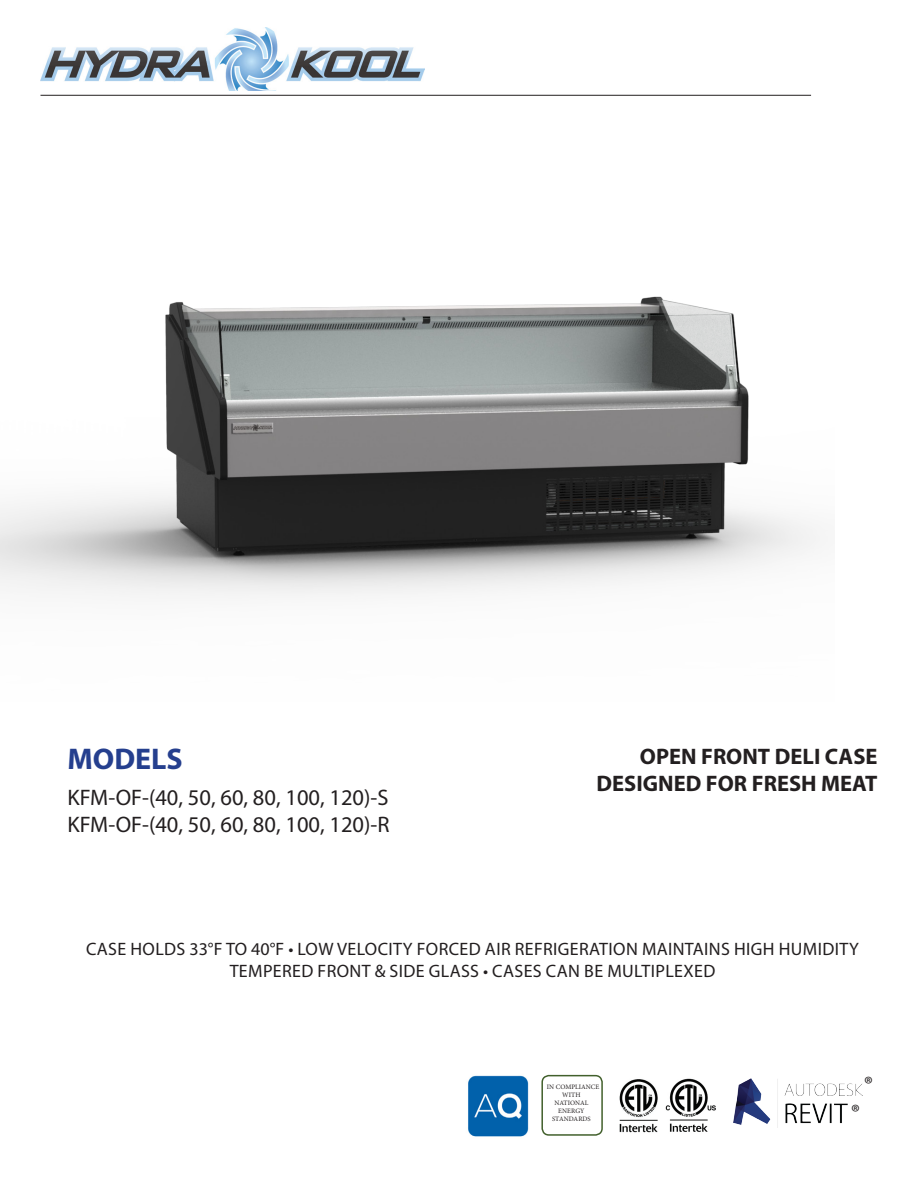
<style>
.page{position:relative;width:918px;height:1188px;background:#fff}
.page>*{position:absolute;margin:0;border:0;box-sizing:border-box;transform-origin:0 0}
.t1{font:700 30px "Myriad Pro";color:#253f8e}
.t2{font:22.5px "Myriad Pro";color:#231f20}
.t3{font:700 22.5px/27px "Myriad Pro";color:#231f20;text-align:right}
.t4{font:21px "Myriad Pro";color:#231f20}
.t5{font:18px "Myriad Pro";letter-spacing:.02em;color:#231f20}
.t6{font:6.75px/8.1px "Minion Pro";letter-spacing:.01em;color:#231f20;text-align:center}
</style>
<div class="page">
<img style="left:40px;top:27px;width:384px;height:64px">
<hr style="left:40px;top:95px;width:771px;height:1px;background:#231f20">
<img style="left:733px;top:1078px;width:129px;height:50px">
<img style="left:619px;top:1078px;width:97px;height:55px">
<img style="left:468px;top:1075px;width:61px;height:62px">
<div style="left:541px;top:1075px;width:62px;height:61px;border:2px solid #42602c;border-radius:7px"></div>
<img style="left:0;top:296px;width:820px;height:300px">
<p class="t1" style="left:68px;top:742px;width:117px">MODELS</p>
<p class="t2" style="left:68px;top:785px;width:323px">KFM-OF-(40, 50, 60, 80, 100, 120)-S</p>
<p class="t2" style="left:68px;top:812px;width:324px">KFM-OF-(40, 50, 60, 80, 100, 120)-R</p>
<p class="t3" style="left:597px;top:743px;width:282px">OPEN FRONT DELI CASE<br>DESIGNED FOR FRESH MEAT</p>
<p class="t5" style="left:86px;top:939px;width:774px">CASE HOLDS 33°F TO 40°F • LOW VELOCITY FORCED AIR REFRIGERATION MAINTAINS HIGH HUMIDITY</p>
<p class="t5" style="left:230px;top:961px;width:487px">TEMPERED FRONT &amp; SIDE GLASS • CASES CAN BE MULTIPLEXED</p>
<p class="t6" style="left:547px;top:1083px;width:54px">IN COMPLIANCE<br>WITH<br>NATIONAL<br>ENERGY<br>STANDARDS</p>
<p class="t4" style="left:864px;top:1072px;width:10px">®</p>
<p class="t4" style="left:851px;top:1100px;width:10px">®</p>
</div>
